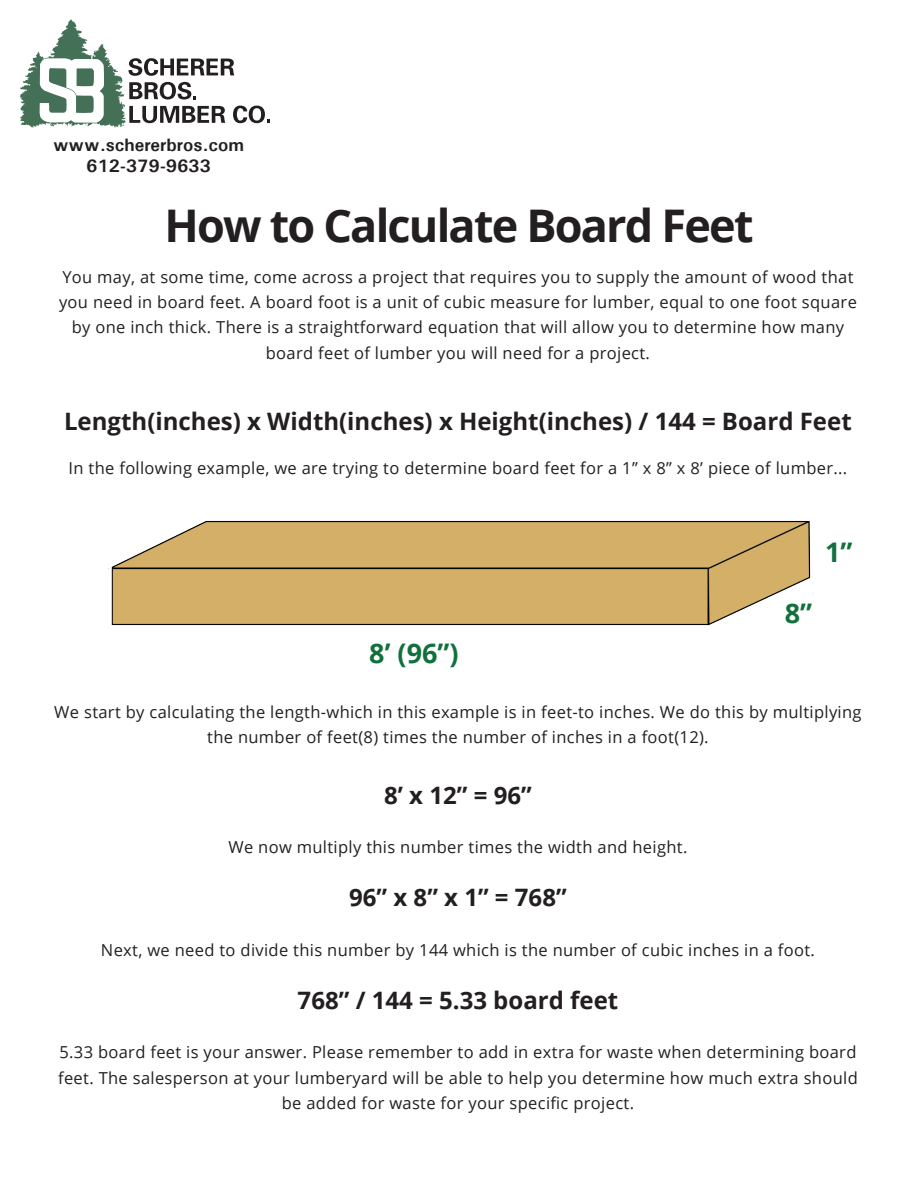
<style>
.page{position:relative;width:918px;height:1188px;background:#fff}
.page>*{position:absolute;margin:0;border:0;box-sizing:border-box;transform-origin:0 0}
.t1{font:700 45px "Open Sans";letter-spacing:-.04em;color:#231f20}
.t2{font:700 27px "Open Sans";color:#12703c}
.t3{font:700 24px "Open Sans";color:#231f20}
.t4{font:700 18px/21.6px "Univers";color:#231f20;text-align:center}
.t5{font:16.5px/25.5px "Open Sans";letter-spacing:.02em;color:#231f20;text-align:center}
</style>
<div class="page">
<svg style="left:20px;top:20px;width:250px;height:108px"></svg>
<img style="left:108px;top:521px;width:703px;height:105px">
<p class="t4" style="left:53px;top:133px;width:192px">www.schererbros.com<br>612-379-9633</p>
<h1 class="t1" style="left:164px;top:194px;width:591px">How to Calculate Board Feet</h1>
<p class="t5" style="left:59px;top:263px;width:799px">You may, at some time, come across a project that requires you to supply the amount of wood that you need in board feet. A board foot is a unit of cubic measure for lumber, equal to one foot square by one inch thick. There is a straightforward equation that will allow you to determine how many board feet of lumber you will need for a project.</p>
<h3 class="t3" style="left:64px;top:404px;width:789px">Length(inches) x Width(inches) x Height(inches) / 144 = Board Feet</h3>
<p class="t5" style="left:69px;top:455px;width:780px">In the following example, we are trying to determine board feet for a 1” x 8” x 8’ piece of lumber...</p>
<h2 class="t2" style="left:369px;top:634px;width:91px">8’ (96”)</h2>
<h2 class="t2" style="left:825px;top:534px;width:29px">1”</h2>
<h2 class="t2" style="left:785px;top:594px;width:29px">8”</h2>
<p class="t5" style="left:54px;top:699px;width:809px">We start by calculating the length-which in this example is in feet-to inches. We do this by multiplying the number of feet(8) times the number of inches in a foot(12).</p>
<h3 class="t3" style="left:384px;top:778px;width:149px">8’ x 12” = 96”</h3>
<p class="t5" style="left:228px;top:834px;width:460px">We now multiply this number times the width and height.</p>
<h3 class="t3" style="left:349px;top:881px;width:219px">96” x 8” x 1” = 768”</h3>
<p class="t5" style="left:101px;top:936px;width:716px">Next, we need to divide this number by 144 which is the number of cubic inches in a foot.</p>
<h3 class="t3" style="left:298px;top:983px;width:322px">768” / 144 = 5.33 board feet</h3>
<p class="t5" style="left:58px;top:1039px;width:801px">5.33 board feet is your answer. Please remember to add in extra for waste when determining board feet. The salesperson at your lumberyard will be able to help you determine how much extra should be added for waste for your specific project.</p>
</div>
